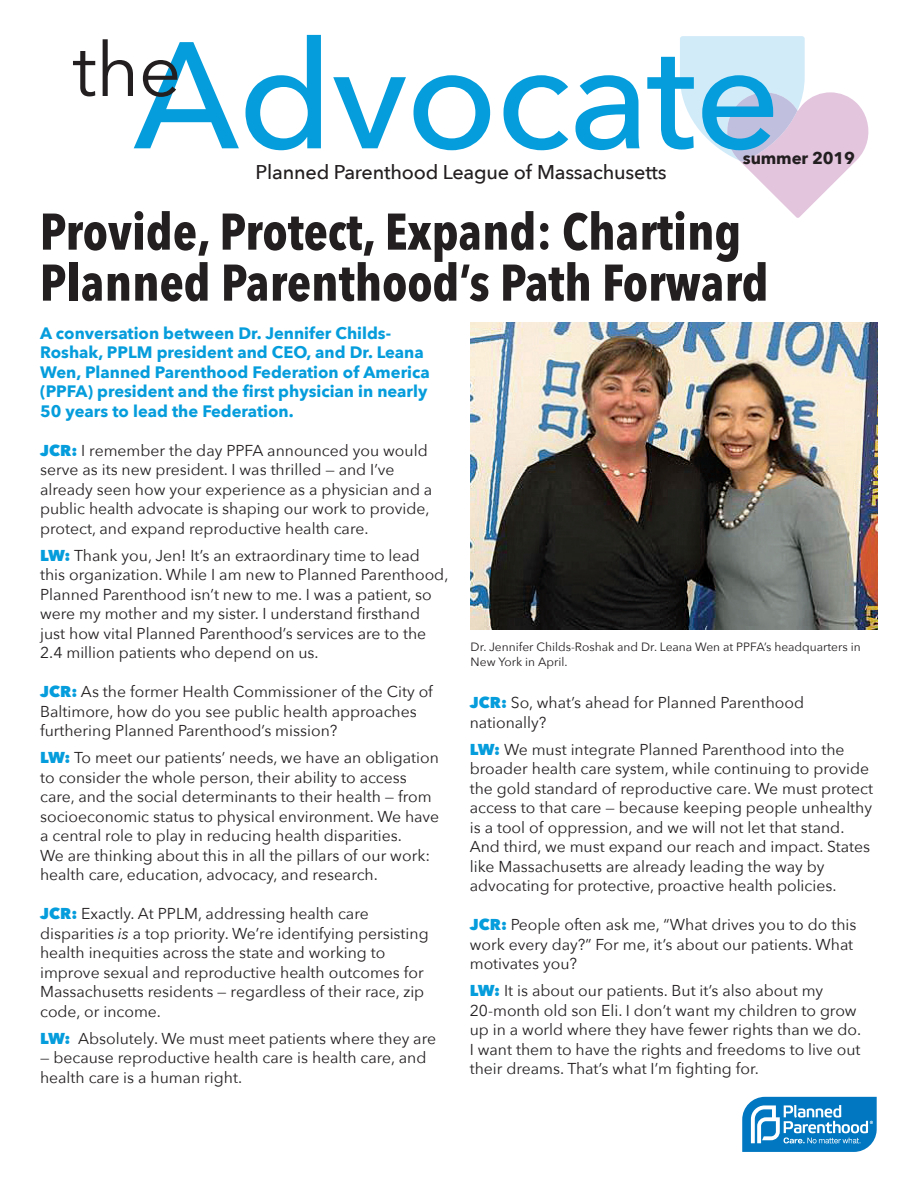
<style>
.page{position:relative;width:918px;height:1188px;background:#fff}
.page>*{position:absolute;margin:0;border:0;box-sizing:border-box;transform-origin:0 0}
.t1{font:500 150px "Avenir Next";letter-spacing:-.01em;color:#069ddc}
.t2{font:75px "Avenir Next";color:#231f20}
.t3{font:700 51px "Avenir Next Condensed";color:#231f20}
.t4{font:500 19.8px "Avenir Next";letter-spacing:-.01em;color:#231f20}
.t5{font:700 16.8px "Avenir Next";letter-spacing:-.01em;color:#231f20}
.t6{font:700 16.5px/19.5px "Avenir Next";color:#069ddc}
.t7{font:15.75px/19.5px "Avenir Next";color:#231f20}
.t8{font:12px/15px "Avenir Next";color:#231f20}
.s1{font-weight:800;color:#069ddc}
.s2{font-style:italic}
</style>
<div class="page">
<svg style="left:680px;top:36px;width:188px;height:182px"></svg>
<svg style="left:742px;top:1097px;width:135px;height:55px;background:#3a95ce"></svg>
<img style="left:471px;top:323px;width:407px;height:307px">
<p class="t1" style="left:133px;top:-32px;width:649px">Advocate</p>
<p class="t2" style="left:73px;top:7px;width:110px">the</p>
<p class="t5" style="left:743px;top:144px;width:114px">summer 2019</p>
<p class="t4" style="left:256px;top:155px;width:412px">Planned Parenthood League of Massachusetts</p>
<p class="t3" style="left:40px;top:200px;width:703px">Provide, Protect, Expand: Charting</p>
<p class="t3" style="left:40px;top:251px;width:730px">Planned Parenthood’s Path Forward</p>
<p class="t6" style="left:40px;top:323px;width:391px">A conversation between Dr. Jennifer Childs-Roshak, PPLM president and CEO, and Dr. Leana Wen, Planned Parenthood Federation of America (PPFA) president and the first physician in nearly 50 years to lead the Federation.</p>
<p class="t7" style="left:40px;top:440px;width:394px"><span class="s1">JCR:</span> I remember the day PPFA announced you would serve as its new president. I was thrilled — and I’ve already seen how your experience as a physician and a public health advocate is shaping our work to provide, protect, and expand reproductive health care.</p>
<p class="t7" style="left:40px;top:545px;width:410px"><span class="s1">LW:</span> Thank you, Jen! It’s an extraordinary time to lead this organization. While I am new to Planned Parenthood, Planned Parenthood isn’t new to me. I was a patient, so were my mother and my sister. I understand firsthand just how vital Planned Parenthood’s services are to the 2.4 million patients who depend on us.</p>
<p class="t7" style="left:40px;top:681px;width:394px"><span class="s1">JCR:</span> As the former Health Commissioner of the City of<br>Baltimore, how do you see public health approaches furthering Planned Parenthood’s mission?</p>
<p class="t7" style="left:40px;top:747px;width:401px"><span class="s1">LW:</span> To meet our patients’ needs, we have an obligation to consider the whole person, their ability to access care, and the social determinants to their health — from socioeconomic status to physical environment. We have a central role to play in reducing health disparities.</p>
<p class="t7" style="left:40px;top:845px;width:391px">We are thinking about this in all the pillars of our work: health care, education, advocacy, and research.</p>
<p class="t7" style="left:40px;top:903px;width:390px"><span class="s1">JCR:</span> Exactly. At PPLM, addressing health care disparities <span class="s2">is</span> a top priority. We’re identifying persisting health inequities across the state and working to improve sexual and reproductive health outcomes for Massachusetts residents — regardless of their race, zip code, or income.</p>
<p class="t7" style="left:40px;top:1028px;width:397px"><span class="s1">LW:</span> Absolutely. We must meet patients where they are</p>
<p class="t7" style="left:40px;top:1047px;width:388px">— because reproductive health care is health care, and health care is a human right.</p>
<p class="t8" style="left:471px;top:639px;width:392px">Dr. Jennifer Childs-Roshak and Dr. Leana Wen at PPFA’s headquarters in<br>New York in April.</p>
<p class="t7" style="left:470px;top:692px;width:336px"><span class="s1">JCR:</span> So, what’s ahead for Planned Parenthood nationally?</p>
<p class="t7" style="left:470px;top:739px;width:405px"><span class="s1">LW:</span> We must integrate Planned Parenthood into the broader health care system, while continuing to provide the gold standard of reproductive care. We must protect access to that care — because keeping people unhealthy is a tool of oppression, and we will not let that stand.<br>And third, we must expand our reach and impact. States like Massachusetts are already leading the way by advocating for protective, proactive health policies.</p>
<p class="t7" style="left:470px;top:914px;width:388px"><span class="s1">JCR:</span> People often ask me, “What drives you to do this work every day?” For me, it’s about our patients. What motivates you?</p>
<p class="t7" style="left:470px;top:980px;width:393px"><span class="s1">LW:</span> It is about our patients. But it’s also about my 20-month old son Eli. I don’t want my children to grow up in a world where they have fewer rights than we do.<br>I want them to have the rights and freedoms to live out their dreams. That’s what I’m fighting for.</p>
</div>
